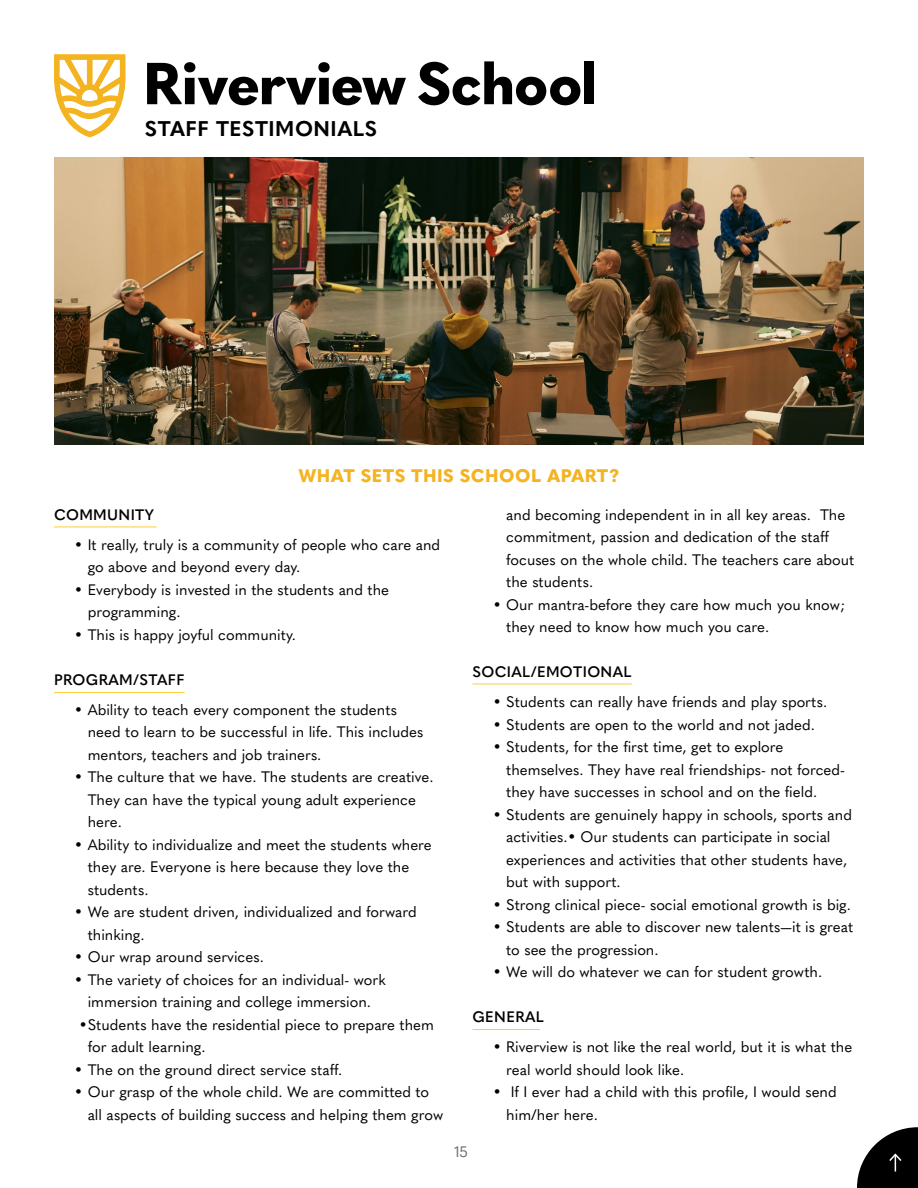
<style>
.page{position:relative;width:918px;height:1188px;background:#fff}
.page>*{position:absolute;margin:0;border:0;box-sizing:border-box;transform-origin:0 0}
.t1{font:700 21px "Quasimoda";letter-spacing:.025em;color:#000}
.t2{font:800 18px "Quasimoda";letter-spacing:.025em;color:#f4b320}
.t3{font:15px/22.5px "Quasimoda";color:#000}
.t4{font:600 15px "Quasimoda";letter-spacing:.025em;color:#000}
.t5{font:15px "Quasimoda";color:#6d6e71}
</style>
<div class="page">
<svg style="left:147px;top:62px;width:259px;height:43px"></svg>
<svg style="left:418px;top:61px;width:162px;height:44px"></svg>
<div style="left:584px;top:61px;width:10px;height:43px;background:#000"></div>
<svg style="left:54px;top:54px;width:72px;height:83px"></svg>
<img style="left:54px;top:158px;width:810px;height:287px">
<hr style="left:54px;top:527px;width:103px;height:1px;background:#ffcd34">
<hr style="left:54px;top:692px;width:131px;height:1px;background:#ffcd34">
<hr style="left:472px;top:684px;width:160px;height:1px;background:#ffcd34">
<hr style="left:472px;top:1029px;width:68px;height:1px;background:#ffcd34">
<svg style="left:857px;top:1127px;width:61px;height:61px"></svg>
<h1 class="t1" style="left:145px;top:113px;width:234px">STAFF TESTIMONIALS</h1>
<p class="t2" style="left:299px;top:461px;width:322px">WHAT SETS THIS SCHOOL APART?</p>
<p class="t4" style="left:54px;top:503px;width:101px">COMMUNITY</p>
<p class="t3" style="left:88px;top:532px;width:354px;text-indent:-14px">• It really, truly is a community of people who care and go above and beyond every day.</p>
<p class="t3" style="left:88px;top:577px;width:303px;text-indent:-14px">• Everybody is invested in the students and the programming.</p>
<p class="t3" style="left:74px;top:622px;width:223px">• This is happy joyful community.</p>
<p class="t4" style="left:54px;top:668px;width:132px">PROGRAM/STAFF</p>
<p class="t3" style="left:88px;top:697px;width:337px;text-indent:-14px">• Ability to teach every component the students need to learn to be successful in life. This includes mentors, teachers and job trainers.</p>
<p class="t3" style="left:88px;top:765px;width:347px;text-indent:-14px">• The culture that we have. The students are creative.<br>They can have the typical young adult experience here.</p>
<p class="t3" style="left:88px;top:832px;width:346px;text-indent:-14px">• Ability to individualize and meet the students where they are. Everyone is here because they love the students.</p>
<p class="t3" style="left:88px;top:900px;width:331px;text-indent:-14px">• We are student driven, individualized and forward thinking.</p>
<p class="t3" style="left:74px;top:945px;width:191px">• Our wrap around services.</p>
<p class="t3" style="left:74px;top:967px;width:313px;text-align:center">• The variety of choices for an individual- work immersion training and college immersion.</p>
<p class="t3" style="left:88px;top:1012px;width:348px;text-indent:-9px">•Students have the residential piece to prepare them for adult learning.</p>
<p class="t3" style="left:74px;top:1057px;width:270px">• The on the ground direct service staff.</p>
<p class="t3" style="left:88px;top:1080px;width:357px;text-indent:-14px">• Our grasp of the whole child. We are committed to all aspects of building success and helping them grow</p>
<p class="t3" style="left:506px;top:502px;width:350px">and becoming independent in in all key areas. The commitment, passion and dedication of the staff focuses on the whole child. The teachers care about the students.</p>
<p class="t3" style="left:506px;top:592px;width:341px;text-indent:-14px">• Our mantra-before they care how much you know; they need to know how much you care.</p>
<p class="t4" style="left:472px;top:660px;width:160px">SOCIAL/EMOTIONAL</p>
<p class="t3" style="left:493px;top:690px;width:336px">• Students can really have friends and play sports.</p>
<p class="t3" style="left:493px;top:712px;width:324px">• Students are open to the world and not jaded.</p>
<p class="t3" style="left:506px;top:735px;width:340px;text-indent:-14px">• Students, for the first time, get to explore themselves. They have real friendships- not forced&shy;they have successes in school and on the field.</p>
<p class="t3" style="left:506px;top:802px;width:347px;text-indent:-13px">• Students are genuinely happy in schools, sports and activities.• Our students can participate in social experiences and activities that other students have, but with support.</p>
<p class="t3" style="left:493px;top:892px;width:360px">• Strong clinical piece- social emotional growth is big.</p>
<p class="t3" style="left:506px;top:915px;width:349px;text-indent:-14px">• Students are able to discover new talents—it is great to see the progression.</p>
<p class="t3" style="left:493px;top:960px;width:331px">• We will do whatever we can for student growth.</p>
<p class="t4" style="left:472px;top:1005px;width:73px">GENERAL</p>
<p class="t3" style="left:506px;top:1035px;width:348px;text-indent:-14px">• Riverview is not like the real world, but it is what the real world should look like.</p>
<p class="t3" style="left:506px;top:1080px;width:332px;text-indent:-14px">• If I ever had a child with this profile, I would send him/her here.</p>
<p class="t5" style="left:454px;top:1140px;width:15px">15</p>
</div>
